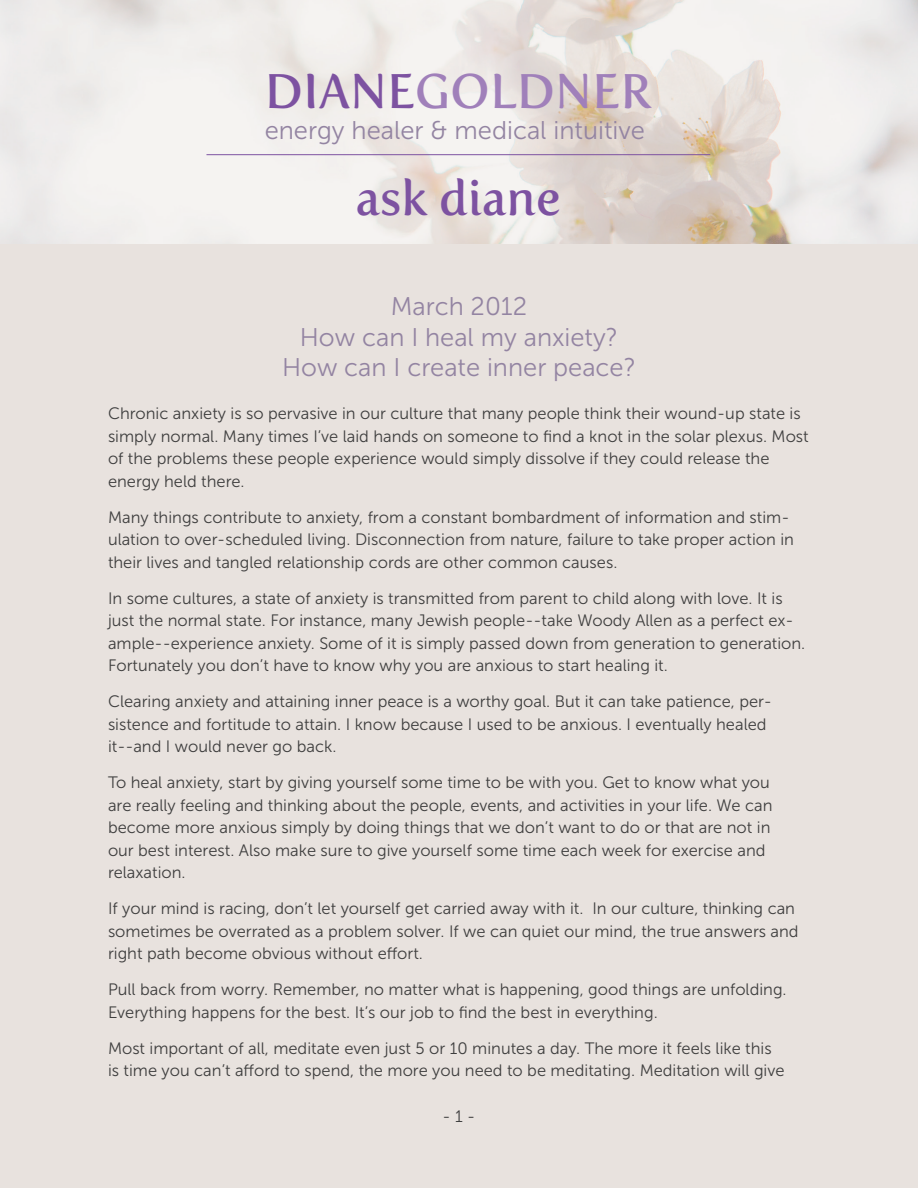
<style>
.page{position:relative;width:918px;height:1188px;background:#e8e2de}
.page>*{position:absolute;margin:0;border:0;box-sizing:border-box;transform-origin:0 0}
.t1{font:48.45px "Fertigo Pro";color:#a080ba}
.t2{font:48.45px "Fertigo Pro";color:#7d52a1}
.t3{font:25.5px/30.6px "Museo Sans 300";color:#9384a2;text-align:center}
.t4{font:16.5px/22.5px "Museo Sans 300";color:#3e3e3e}
.s1{color:#7d52a1}
</style>
<div class="page">
<img style="left:0;top:0;width:918px;height:243px">
<hr style="left:206px;top:154px;width:504px;height:1px;background:#7d52a1">
<h1 class="t1" style="left:265px;top:63px;width:389px"><span class="s1">DIANE</span>GOLDNER</h1>
<h2 class="t3" style="left:265px;top:115px;width:382px">energy healer &amp; medical intuitive</h2>
<h1 class="t2" style="left:356px;top:170px;width:207px">ask diane</h1>
<h2 class="t3" style="left:282px;top:291px;width:355px">March 2012<br>How can I heal my anxiety?<br>How can I create inner peace?</h2>
<p class="t4" style="left:108px;top:402px;width:702px">Chronic anxiety is so pervasive in our culture that many people think their wound-up state is simply normal. Many times I’ve laid hands on someone to find a knot in the solar plexus. Most of the problems these people experience would simply dissolve if they could release the energy held there.</p>
<p class="t4" style="left:108px;top:506px;width:687px">Many things contribute to anxiety, from a constant bombardment of information and stim&shy;ulation to over-scheduled living. Disconnection from nature, failure to take proper action in their lives and tangled relationship cords are other common causes.</p>
<p class="t4" style="left:108px;top:587px;width:699px">In some cultures, a state of anxiety is transmitted from parent to child along with love. It is just the normal state. For instance, many Jewish people--take Woody Allen as a perfect ex&shy;ample--experience anxiety. Some of it is simply passed down from generation to generation.<br>Fortunately you don’t have to know why you are anxious to start healing it.</p>
<p class="t4" style="left:108px;top:690px;width:665px">Clearing anxiety and attaining inner peace is a worthy goal. But it can take patience, per&shy;sistence and fortitude to attain. I know because I used to be anxious. I eventually healed it--and I would never go back.</p>
<p class="t4" style="left:108px;top:771px;width:666px">To heal anxiety, start by giving yourself some time to be with you. Get to know what you are really feeling and thinking about the people, events, and activities in your life. We can become more anxious simply by doing things that we don’t want to do or that are not in our best interest. Also make sure to give yourself some time each week for exercise and relaxation.</p>
<p class="t4" style="left:108px;top:897px;width:692px">If your mind is racing, don’t let yourself get carried away with it. In our culture, thinking can sometimes be overrated as a problem solver. If we can quiet our mind, the true answers and right path become obvious without effort.</p>
<p class="t4" style="left:108px;top:978px;width:680px">Pull back from worry. Remember, no matter what is happening, good things are unfolding.<br>Everything happens for the best. It’s our job to find the best in everything.</p>
<p class="t4" style="left:108px;top:1037px;width:678px">Most important of all, meditate even just 5 or 10 minutes a day. The more it feels like this is time you can’t afford to spend, the more you need to be meditating. Meditation will give</p>
<p class="t4" style="left:443px;top:1106px;width:34px">- 1 -</p>
</div>
